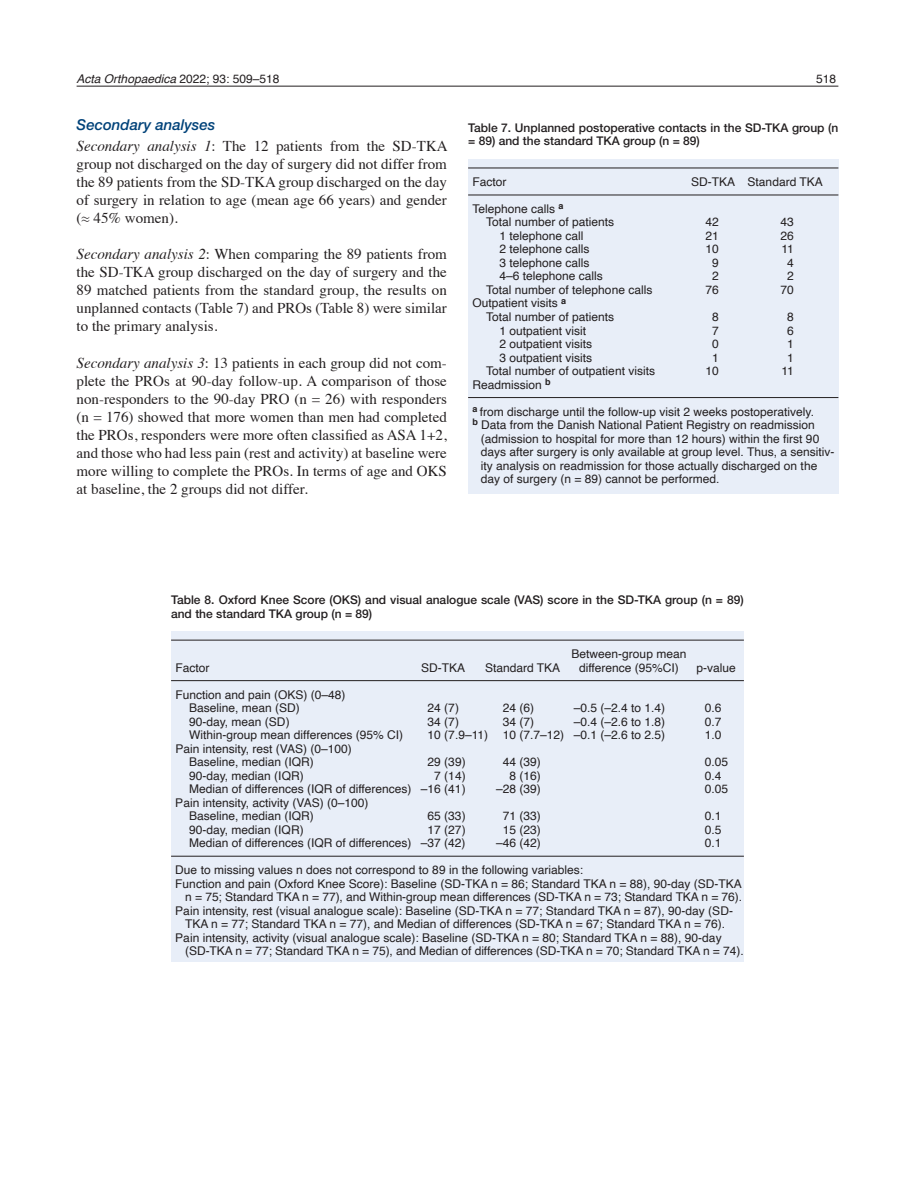
<style>
.page{position:relative;width:915px;height:1191px;background:#fff}
.page>*{position:absolute;margin:0;border:0;box-sizing:border-box;transform-origin:0 0}
.t1{font:15px/18px "Times";color:#231f20;text-align:justify}
.t2{font:italic 500 15px "Helvetica Neue LTW1 G";color:#004279}
.t3{font:12px/13.5px "Helvetica";color:#231f20}
.t4{font:500 12px/13.5px "Helvetica Neue LTW1 G";color:#231f20}
.t5{font:italic 12px "Helvetica";color:#231f20}
.s1{font-style:normal}
.s2{font-style:italic}
</style>
<div class="page">
<hr style="left:77px;top:86px;width:761px;height:1px;background:#231f20">
<div style="left:171px;top:631px;width:572px;height:331px;background:#e8eef8"></div>
<hr style="left:171px;top:640px;width:572px;height:1px;background:#231f20">
<hr style="left:171px;top:680px;width:572px;height:1px;background:#231f20">
<hr style="left:171px;top:856px;width:572px;height:1px;background:#231f20">
<div style="left:468px;top:159px;width:370px;height:335px;background:#e8eef8"></div>
<hr style="left:468px;top:168px;width:370px;height:1px;background:#231f20">
<hr style="left:468px;top:195px;width:370px;height:1px;background:#231f20">
<hr style="left:468px;top:397px;width:370px;height:1px;background:#231f20">
<p class="t5" style="left:77px;top:70px;width:204px">Acta Orthopaedica <span class="s1">2022; 93: 509–518</span></p>
<p class="t3" style="left:816px;top:73px;width:22px">518</p>
<p class="t2" style="left:77px;top:116px;width:140px">Secondary analyses</p>
<p class="t1" style="left:77px;top:136px;width:372px"><span class="s2">Secondary analysis 1</span>: The 12 patients from the SD-TKA group not discharged on the day of surgery did not differ from the 89 patients from the SD-TKA group discharged on the day of surgery in relation to age (mean age 66 years) and gender (≈ 45% women).</p>
<p class="t1" style="left:77px;top:244px;width:371px"><span class="s2">Secondary analysis 2</span>: When comparing the 89 patients from the SD-TKA group discharged on the day of surgery and the 89 matched patients from the standard group, the results on unplanned contacts (Table 7) and PROs (Table 8) were similar to the primary analysis.</p>
<p class="t1" style="left:77px;top:352px;width:371px"><span class="s2">Secondary analysis 3</span>: 13 patients in each group did not com&shy;plete the PROs at 90-day follow-up. A comparison of those non-responders to the 90-day PRO (n = 26) with responders (n = 176) showed that more women than men had completed the PROs, responders were more often classified as ASA 1+2, and those who had less pain (rest and activity) at baseline were more willing to complete the PROs. In terms of age and OKS at baseline, the 2 groups did not differ.</p>
<p class="t4" style="left:468px;top:121px;width:371px">Table 7. Unplanned postoperative contacts in the SD-TKA group (n = 89) and the standard TKA group (n = 89)</p>
<p class="t3" style="left:472px;top:175px;width:36px">Factor</p>
<p class="t3" style="left:691px;top:175px;width:133px">SD-TKA Standard TKA</p>
<p class="t3" style="left:486px;top:202px;width:130px;text-indent:-14px">Telephone calls <sup>a<br></sup>Total number of patients</p>
<p class="t3" style="left:705px;top:216px;width:15px">42</p>
<p class="t3" style="left:780px;top:216px;width:15px">43</p>
<p class="t3" style="left:499px;top:229px;width:86px">1 telephone call</p>
<p class="t3" style="left:705px;top:229px;width:15px">21</p>
<p class="t3" style="left:780px;top:229px;width:15px">26</p>
<p class="t3" style="left:499px;top:243px;width:92px">2 telephone calls</p>
<p class="t3" style="left:705px;top:243px;width:15px">10</p>
<p class="t3" style="left:781px;top:243px;width:14px">11</p>
<p class="t3" style="left:499px;top:256px;width:92px">3 telephone calls</p>
<p class="t3" style="left:712px;top:256px;width:8px">9</p>
<p class="t3" style="left:787px;top:256px;width:8px">4</p>
<p class="t3" style="left:499px;top:270px;width:105px">4–6 telephone calls</p>
<p class="t3" style="left:712px;top:270px;width:8px">2</p>
<p class="t3" style="left:787px;top:270px;width:8px">2</p>
<p class="t3" style="left:486px;top:283px;width:168px">Total number of telephone calls</p>
<p class="t3" style="left:705px;top:283px;width:15px">76</p>
<p class="t3" style="left:780px;top:283px;width:15px">70</p>
<p class="t3" style="left:486px;top:297px;width:130px;text-indent:-14px">Outpatient visits <sup>a<br></sup>Total number of patients</p>
<p class="t3" style="left:712px;top:310px;width:8px">8</p>
<p class="t3" style="left:787px;top:310px;width:8px">8</p>
<p class="t3" style="left:499px;top:324px;width:88px">1 outpatient visit</p>
<p class="t3" style="left:712px;top:324px;width:8px">7</p>
<p class="t3" style="left:787px;top:324px;width:8px">6</p>
<p class="t3" style="left:499px;top:337px;width:94px">2 outpatient visits</p>
<p class="t3" style="left:712px;top:337px;width:8px">0</p>
<p class="t3" style="left:787px;top:337px;width:8px">1</p>
<p class="t3" style="left:499px;top:351px;width:94px">3 outpatient visits</p>
<p class="t3" style="left:712px;top:351px;width:8px">1</p>
<p class="t3" style="left:787px;top:351px;width:8px">1</p>
<p class="t3" style="left:486px;top:364px;width:170px">Total number of outpatient visits</p>
<p class="t3" style="left:705px;top:364px;width:15px">10</p>
<p class="t3" style="left:781px;top:364px;width:14px">11</p>
<p class="t3" style="left:472px;top:378px;width:80px">Readmission <sup>b</sup></p>
<p class="t3" style="left:472px;top:405px;width:343px"><sup>a</sup> from discharge until the follow-up visit 2 weeks postoperatively.</p>
<p class="t3" style="left:472px;top:418px;width:344px"><sup>b</sup> Data from the Danish National Patient Registry on readmission</p>
<p class="t3" style="left:480px;top:432px;width:340px">(admission to hospital for more than 12 hours) within the first 90</p>
<p class="t3" style="left:480px;top:445px;width:355px">days after surgery is only available at group level. Thus, a sensitiv-</p>
<p class="t3" style="left:480px;top:459px;width:338px">ity analysis on readmission for those actually discharged on the</p>
<p class="t3" style="left:480px;top:472px;width:240px">day of surgery (n = 89) cannot be performed.</p>
<p class="t4" style="left:171px;top:593px;width:574px">Table 8. Oxford Knee Score (OKS) and visual analogue scale (VAS) score in the SD-TKA group (n = 89) and the standard TKA group (n = 89)</p>
<p class="t3" style="left:571px;top:647px;width:116px">Between-group mean</p>
<p class="t3" style="left:175px;top:661px;width:36px">Factor</p>
<p class="t3" style="left:421px;top:661px;width:46px">SD-TKA</p>
<p class="t3" style="left:485px;top:661px;width:77px">Standard TKA</p>
<p class="t3" style="left:579px;top:661px;width:101px">difference (95%CI)</p>
<p class="t3" style="left:696px;top:661px;width:41px">p-value</p>
<p class="t3" style="left:189px;top:688px;width:158px;text-indent:-14px">Function and pain (OKS) (0–48)<br>Baseline, mean (SD)</p>
<p class="t3" style="left:427px;top:701px;width:33px">24 (7)</p>
<p class="t3" style="left:502px;top:701px;width:33px">24 (6)</p>
<p class="t3" style="left:573px;top:701px;width:93px">–0.5 (–2.4 to 1.4)</p>
<p class="t3" style="left:704px;top:701px;width:18px">0.6</p>
<p class="t3" style="left:189px;top:715px;width:102px">90-day, mean (SD)</p>
<p class="t3" style="left:427px;top:715px;width:33px">34 (7)</p>
<p class="t3" style="left:502px;top:715px;width:33px">34 (7)</p>
<p class="t3" style="left:573px;top:715px;width:93px">–0.4 (–2.6 to 1.8)</p>
<p class="t3" style="left:704px;top:715px;width:18px">0.7</p>
<p class="t3" style="left:189px;top:728px;width:215px">Within-group mean differences (95% CI)</p>
<p class="t3" style="left:427px;top:728px;width:239px">10 (7.9–11) 10 (7.7–12) –0.1 (–2.6 to 2.5)</p>
<p class="t3" style="left:704px;top:728px;width:18px">1.0</p>
<p class="t3" style="left:189px;top:742px;width:164px;text-indent:-14px">Pain intensity, rest (VAS) (0–100)<br>Baseline, median (IQR)</p>
<p class="t3" style="left:427px;top:755px;width:40px">29 (39)</p>
<p class="t3" style="left:502px;top:755px;width:40px">44 (39)</p>
<p class="t3" style="left:704px;top:755px;width:25px">0.05</p>
<p class="t3" style="left:189px;top:769px;width:116px">90-day, median (IQR)</p>
<p class="t3" style="left:434px;top:769px;width:33px">7 (14)</p>
<p class="t3" style="left:509px;top:769px;width:33px">8 (16)</p>
<p class="t3" style="left:704px;top:769px;width:18px">0.4</p>
<p class="t3" style="left:189px;top:782px;width:278px">Median of differences (IQR of differences) –16 (41)</p>
<p class="t3" style="left:496px;top:782px;width:46px">–28 (39)</p>
<p class="t3" style="left:704px;top:782px;width:25px">0.05</p>
<p class="t3" style="left:189px;top:796px;width:181px;text-indent:-14px">Pain intensity, activity (VAS) (0–100)<br>Baseline, median (IQR)</p>
<p class="t3" style="left:427px;top:809px;width:40px">65 (33)</p>
<p class="t3" style="left:502px;top:809px;width:40px">71 (33)</p>
<p class="t3" style="left:704px;top:809px;width:18px">0.1</p>
<p class="t3" style="left:189px;top:823px;width:116px">90-day, median (IQR)</p>
<p class="t3" style="left:427px;top:823px;width:40px">17 (27)</p>
<p class="t3" style="left:502px;top:823px;width:40px">15 (23)</p>
<p class="t3" style="left:704px;top:823px;width:18px">0.5</p>
<p class="t3" style="left:189px;top:836px;width:278px">Median of differences (IQR of differences) –37 (42)</p>
<p class="t3" style="left:496px;top:836px;width:46px">–46 (42)</p>
<p class="t3" style="left:704px;top:836px;width:18px">0.1</p>
<p class="t3" style="left:175px;top:863px;width:409px">Due to missing values n does not correspond to 89 in the following variables:</p>
<p class="t3" style="left:175px;top:877px;width:568px">Function and pain (Oxford Knee Score): Baseline (SD-TKA n = 86; Standard TKA n = 88), 90-day (SD-TKA</p>
<p class="t3" style="left:185px;top:890px;width:558px">n = 75; Standard TKA n = 77), and Within-group mean differences (SD-TKA n = 73; Standard TKA n = 76).</p>
<p class="t3" style="left:175px;top:904px;width:559px">Pain intensity, rest (visual analogue scale): Baseline (SD-TKA n = 77; Standard TKA n = 87), 90-day (SD-</p>
<p class="t3" style="left:185px;top:917px;width:541px">TKA n = 77; Standard TKA n = 77), and Median of differences (SD-TKA n = 67; Standard TKA n = 76).</p>
<p class="t3" style="left:175px;top:931px;width:547px">Pain intensity, activity (visual analogue scale): Baseline (SD-TKA n = 80; Standard TKA n = 88), 90-day</p>
<p class="t3" style="left:185px;top:944px;width:560px">(SD-TKA n = 77; Standard TKA n = 75), and Median of differences (SD-TKA n = 70; Standard TKA n = 74).</p>
</div>
